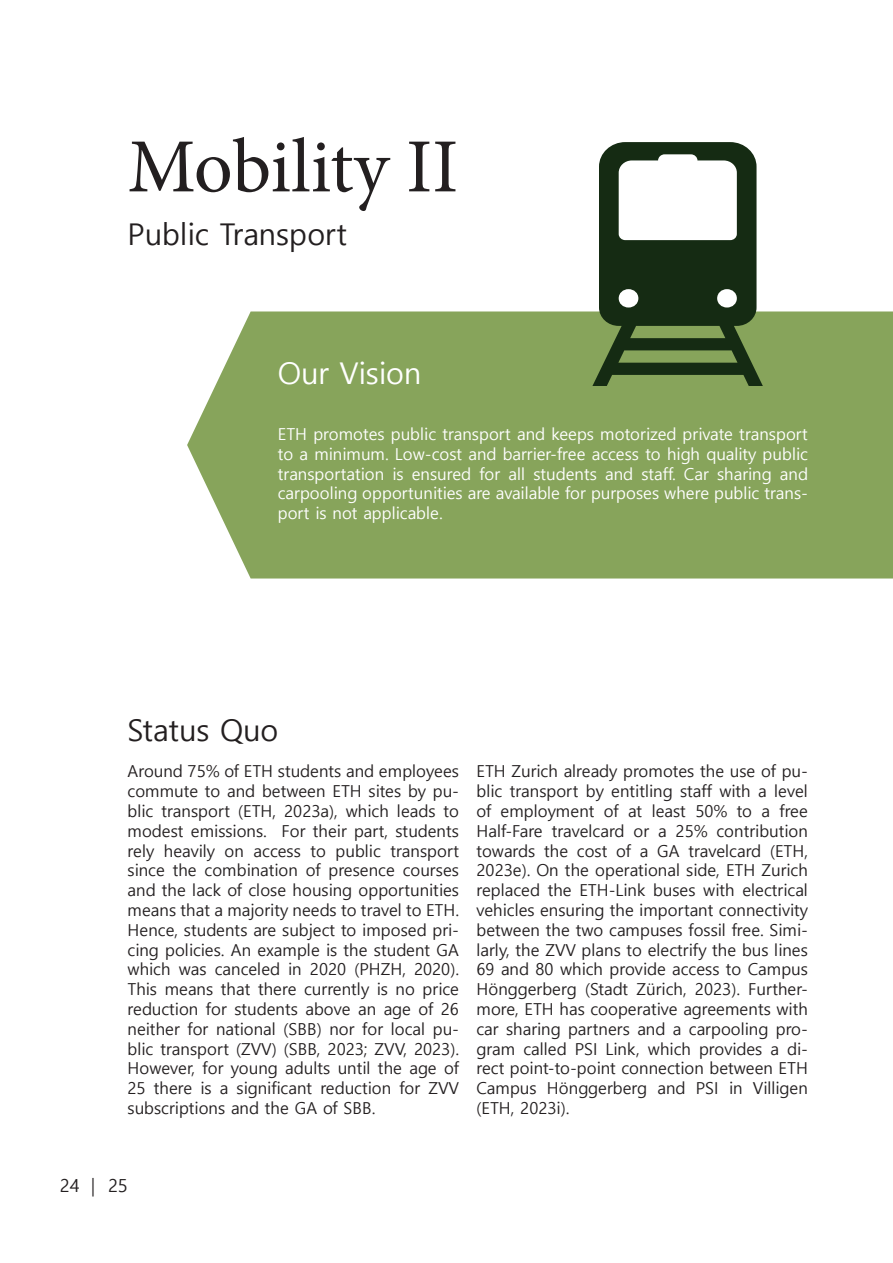
<style>
.page{position:relative;width:893px;height:1263px;background:#fff}
.page>*{position:absolute;margin:0;border:0;box-sizing:border-box;transform-origin:0 0}
.Header_1{font:76.5px "Minion Pro";letter-spacing:-.005em;color:#231f20}
.Header_2_B{font:30px "Malgun Gothic";color:#231f20}
.Header_2_W{font:30px "Malgun Gothic";color:#fff}
.t1{font:18px "Malgun Gothic";color:#231f20}
.t2{font:16.5px/19.8px "Malgun Gothic";color:#231f20;text-align:justify}
.t3{font:16.5px/19.8px "Malgun Gothic";color:#fff;text-align:justify}
</style>
<div class="page">
<div style="left:187px;top:311px;width:706px;height:267px;background:#87a45b"></div>
<svg style="left:580px;top:142px;width:195px;height:244px"></svg>
<p class="Header_1" style="left:128px;top:116px;width:332px">Mobility II</p>
<p class="Header_2_B" style="left:128px;top:217px;width:221px">Public Transport</p>
<p class="Header_2_W" style="left:278px;top:356px;width:145px">Our Vision</p>
<p class="t3" style="left:278px;top:424px;width:532px">ETH promotes public transport and keeps motorized private transport to a minimum. Low-cost and barrier-free access to high quality public transportation is ensured for all students and staff. Car sharing and carpooling opportunities are available for purposes where public trans&shy;port is not applicable.</p>
<p class="Header_2_B" style="left:128px;top:713px;width:152px">Status Quo</p>
<p class="t2" style="left:128px;top:762px;width:333px">Around 75% of ETH students and employees commute to and between ETH sites by pu&shy;blic transport (ETH, 2023a), which leads to modest emissions. For their part, students rely heavily on access to public transport since the combination of presence courses and the lack of close housing opportunities means that a majority needs to travel to ETH.<br>Hence, students are subject to imposed pri&shy;cing policies. An example is the student GA which was canceled in 2020 (PHZH, 2020).<br>This means that there currently is no price reduction for students above an age of 26 neither for national (SBB) nor for local pu&shy;blic transport (ZVV) (SBB, 2023; ZVV, 2023).<br>However, for young adults until the age of 25 there is a significant reduction for ZVV subscriptions and the GA of SBB.</p>
<p class="t2" style="left:476px;top:762px;width:333px">ETH Zurich already promotes the use of pu&shy;blic transport by entitling staff with a level of employment of at least 50% to a free Half-Fare travelcard or a 25% contribution towards the cost of a GA travelcard (ETH, 2023e). On the operational side, ETH Zurich replaced the ETH-Link buses with electrical vehicles ensuring the important connectivity between the two campuses fossil free. Simi&shy;larly, the ZVV plans to electrify the bus lines 69 and 80 which provide access to Campus Hönggerberg (Stadt Zürich, 2023). Further&shy;more, ETH has cooperative agreements with car sharing partners and a carpooling pro&shy;gram called PSI Link, which provides a di&shy;rect point-to-point connection between ETH Campus Hönggerberg and PSI in Villigen (ETH, 2023i).</p>
<p class="t1" style="left:60px;top:1175px;width:69px">24 | 25</p>
</div>
